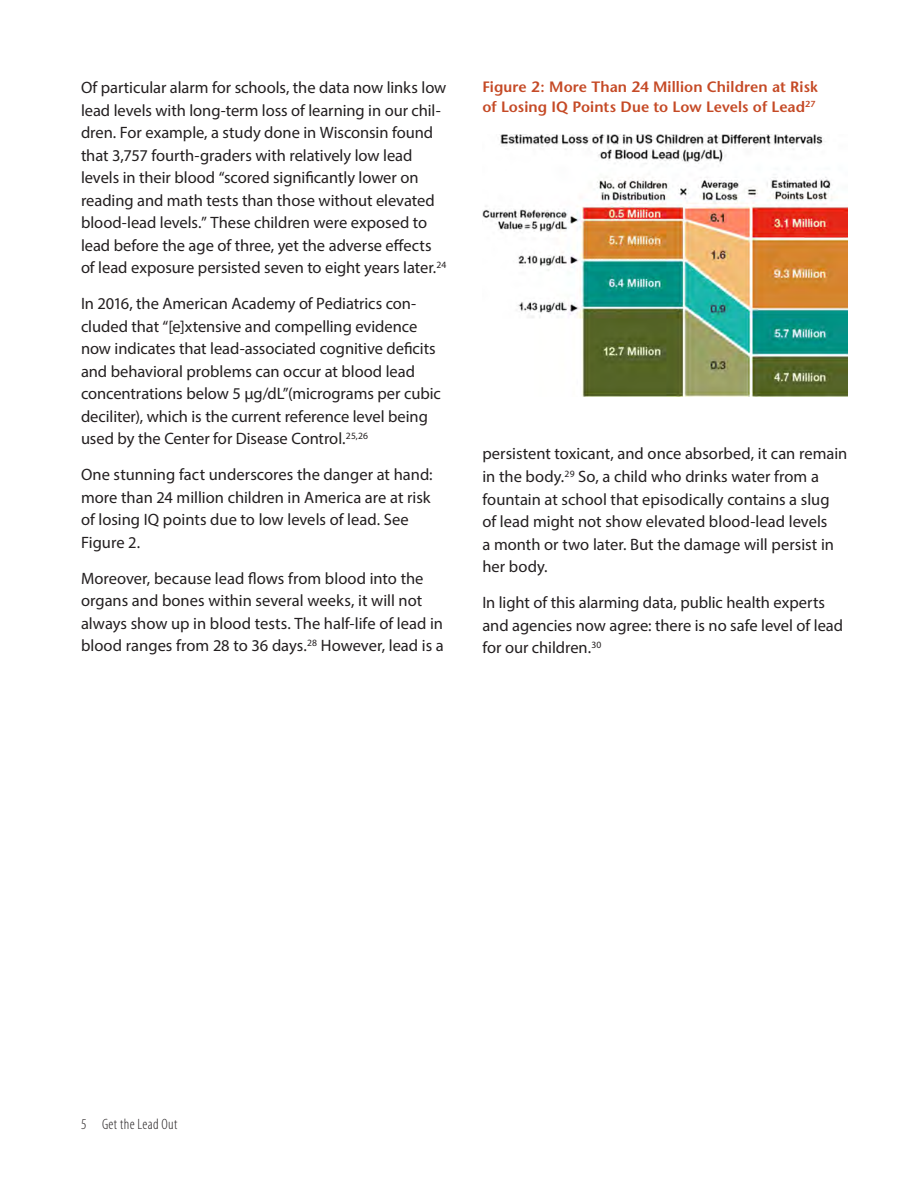
<style>
.page{position:relative;width:918px;height:1188px;background:#fff}
.page>*{position:absolute;margin:0;border:0;box-sizing:border-box;transform-origin:0 0}
.t1{font:16.5px/22.5px "Myriad Pro";color:#231f20}
.Figure_and_Table_Hea{font:600 15px/19.5px "Stone Sans";letter-spacing:.005em;color:#c54a26}
.t2{font:300 condensed 15px "Myriad Pro";letter-spacing:.025em;color:#231f20}
</style>
<div class="page">
<img style="left:482px;top:134px;width:366px;height:262px">
<p class="t1" style="left:81px;top:76px;width:367px">Of particular alarm for schools, the data now links low lead levels with long-term loss of learning in our chil&shy;dren. For example, a study done in Wisconsin found that 3,757 fourth-graders with relatively low lead levels in their blood “scored significantly lower on reading and math tests than those without elevated blood-lead levels.” These children were exposed to lead before the age of three, yet the adverse effects of lead exposure persisted seven to eight years later.<sup>24</sup></p>
<p class="t1" style="left:81px;top:292px;width:361px">In 2016, the American Academy of Pediatrics con&shy;cluded that “[e]xtensive and compelling evidence now indicates that lead-associated cognitive deficits and behavioral problems can occur at blood lead concentrations below 5 μg/dL”(micrograms per cubic deciliter), which is the current reference level being used by the Center for Disease Control.<sup>25,26</sup></p>
<p class="t1" style="left:81px;top:463px;width:353px">One stunning fact underscores the danger at hand: more than 24 million children in America are at risk of losing IQ points due to low levels of lead. See Figure 2.</p>
<p class="t1" style="left:81px;top:567px;width:364px">Moreover, because lead flows from blood into the organs and bones within several weeks, it will not always show up in blood tests. The half-life of lead in blood ranges from 28 to 36 days.<sup>28</sup> However, lead is a</p>
<p class="Figure_and_Table_Hea" style="left:482px;top:77px;width:337px">Figure 2: More Than 24 Million Children at Risk of Losing IQ Points Due to Low Levels of Lead<sup>27</sup></p>
<p class="t1" style="left:482px;top:442px;width:367px">persistent toxicant, and once absorbed, it can remain in the body.<sup>29</sup> So, a child who drinks water from a fountain at school that episodically contains a slug of lead might not show elevated blood-lead levels<br>a month or two later. But the damage will persist in her body.</p>
<p class="t1" style="left:482px;top:591px;width:362px">In light of this alarming data, public health experts and agencies now agree: there is no safe level of lead for our children.<sup>30</sup></p>
<p class="t2" style="left:81px;top:1116px;width:98px">5 Get the Lead Out</p>
</div>
